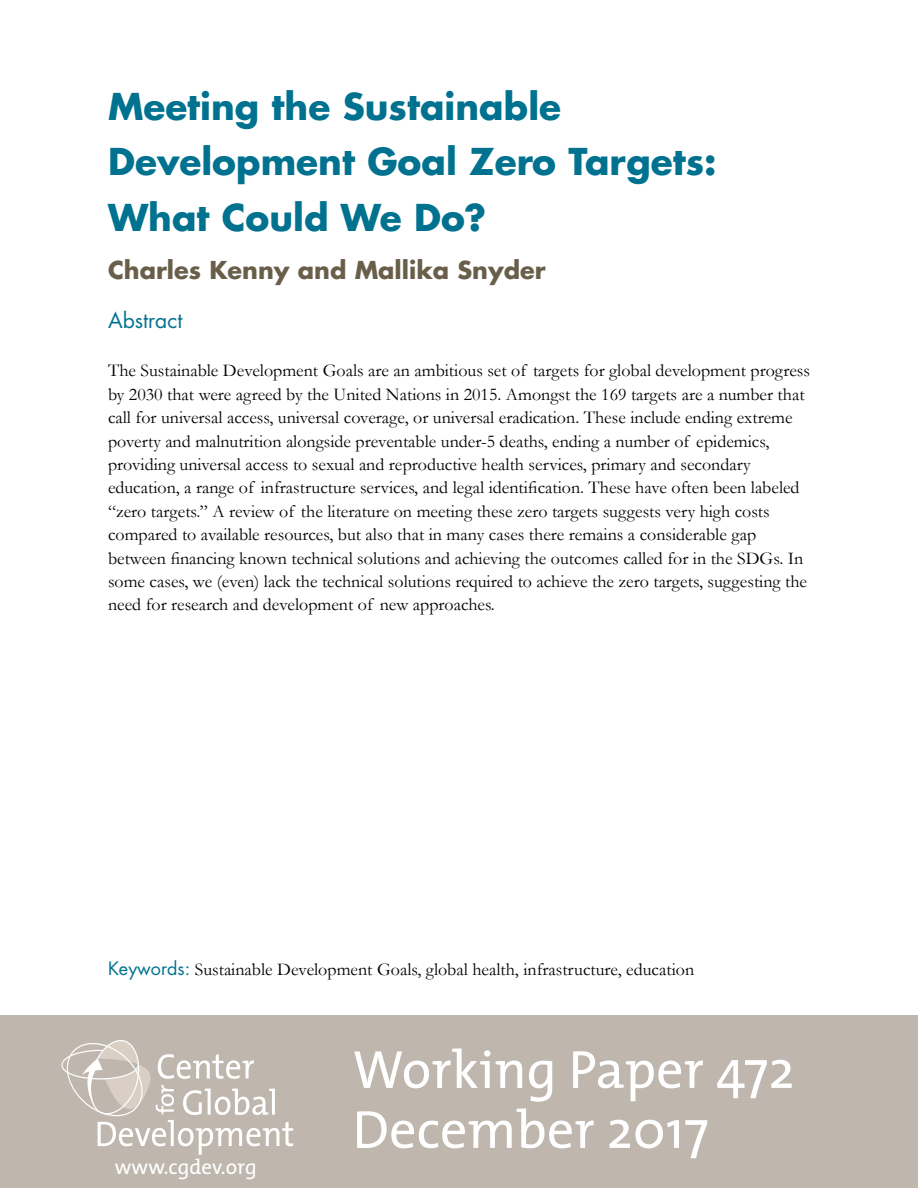
<style>
.page{position:relative;width:918px;height:1188px;background:#fff}
.page>*{position:absolute;margin:0;border:0;box-sizing:border-box;transform-origin:0 0}
.t1{font:54px/60px "The Mix";color:#fff}
.t2{font:700 36px/55.5px "Futura Std";color:#00728f}
.t3{font:700 24px "Futura Std";color:#695e4a}
.t4{font:21px "The Mix";color:#fff}
.t5{font:21px "Futura Std";color:#00728f}
.t6{font:18px/23.4px "Garamond";color:#000}
.s1{font-family:"Futura Std";color:#00728f}
</style>
<div class="page">
<div style="left:0;top:1016px;width:918px;height:172px;background:#bfb6ad"></div>
<svg style="left:61px;top:1040px;width:232px;height:115px"></svg>
<h2 class="t2" style="left:108px;top:78px;width:610px">Meeting the Sustainable<br>Development Goal Zero Targets:<br>What Could We Do?</h2>
<h3 class="t3" style="left:108px;top:254px;width:439px">Charles Kenny and Mallika Snyder</h3>
<p class="t5" style="left:108px;top:307px;width:76px">Abstract</p>
<p class="t6" style="left:108px;top:359px;width:704px">The Sustainable Development Goals are an ambitious set of targets for global development progress by 2030 that were agreed by the United Nations in 2015. Amongst the 169 targets are a number that call for universal access, universal coverage, or universal eradication. These include ending extreme poverty and malnutrition alongside preventable under-5 deaths, ending a number of epidemics, providing universal access to sexual and reproductive health services, primary and secondary education, a range of infrastructure services, and legal identification. These have often been labeled “zero targets.” A review of the literature on meeting these zero targets suggests very high costs compared to available resources, but also that in many cases there remains a considerable gap between financing known technical solutions and achieving the outcomes called for in the SDGs. In some cases, we (even) lack the technical solutions required to achieve the zero targets, suggesting the need for research and development of new approaches.</p>
<p class="t6" style="left:108px;top:957px;width:588px"><span class="s1">Keywords:</span> Sustainable Development Goals, global health, infrastructure, education</p>
<p class="t4" style="left:115px;top:1154px;width:144px">www.cgdev.org</p>
<h1 class="t1" style="left:352px;top:1040px;width:443px">Working Paper 472<br>December 2017</h1>
</div>
